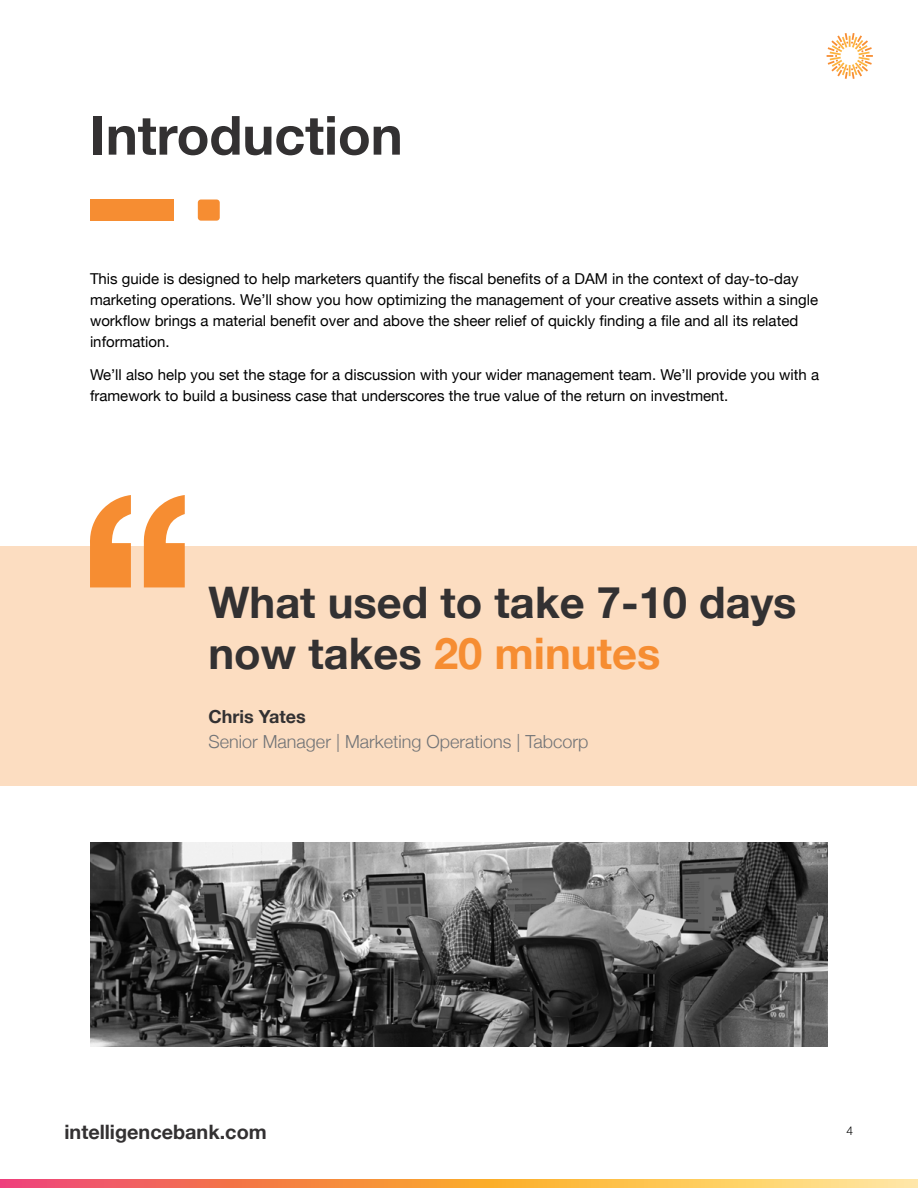
<style>
.page{position:relative;width:918px;height:1188px;background:#fff}
.page>*{position:absolute;margin:0;border:0;box-sizing:border-box;transform-origin:0 0}
.t1{font:700 54px "Helvetica Neue";color:#333132}
.t2{font:700 43.5px/51px "Helvetica Neue";color:#333132}
.t3{font:700 19.8px "Helvetica Neue";color:#333132}
.t4{font:300 18px "Helvetica Neue";color:#727477}
.t5{font:700 18px "Helvetica Neue";color:#333132}
.t6{font:15px/21px "Helvetica Neue";color:#000}
.t7{font:300 12px "Helvetica Neue";color:#000}
.s1{color:#f68d32}
</style>
<div class="page">
<svg style="left:0;top:1179px;width:918px;height:9px;background:#f89f58"></svg>
<svg style="left:827px;top:33px;width:46px;height:46px"></svg>
<div style="left:90px;top:200px;width:84px;height:21px;background:#f68d32"></div>
<div style="left:198px;top:200px;width:22px;height:21px;background:#f68d32;border-radius:3px"></div>
<div style="left:1px;top:546px;width:916px;height:240px;background:#fcddc1"></div>
<svg style="left:90px;top:495px;width:95px;height:92px"></svg>
<img style="left:90px;top:843px;width:738px;height:204px">
<h1 class="t1" style="left:90px;top:93px;width:314px">Introduction</h1>
<p class="t6" style="left:90px;top:269px;width:730px">This guide is designed to help marketers quantify the fiscal benefits of a DAM in the context of day-to-day marketing operations. We’ll show you how optimizing the management of your creative assets within a single workflow brings a material benefit over and above the sheer relief of quickly finding a file and all its related information.</p>
<p class="t6" style="left:90px;top:365px;width:731px">We’ll also help you set the stage for a discussion with your wider management team. We’ll provide you with a framework to build a business case that underscores the true value of the return on investment.</p>
<h2 class="t2" style="left:208px;top:579px;width:590px">What used to take 7-10 days now takes <span class="s1">20 minutes</span></h2>
<p class="t5" style="left:208px;top:702px;width:99px">Chris Yates</p>
<p class="t4" style="left:208px;top:727px;width:382px">Senior Manager | Marketing Operations | Tabcorp</p>
<h3 class="t3" style="left:64px;top:1116px;width:204px">intelligencebank.com</h3>
<p class="t7" style="left:847px;top:1121px;width:8px">4</p>
</div>
